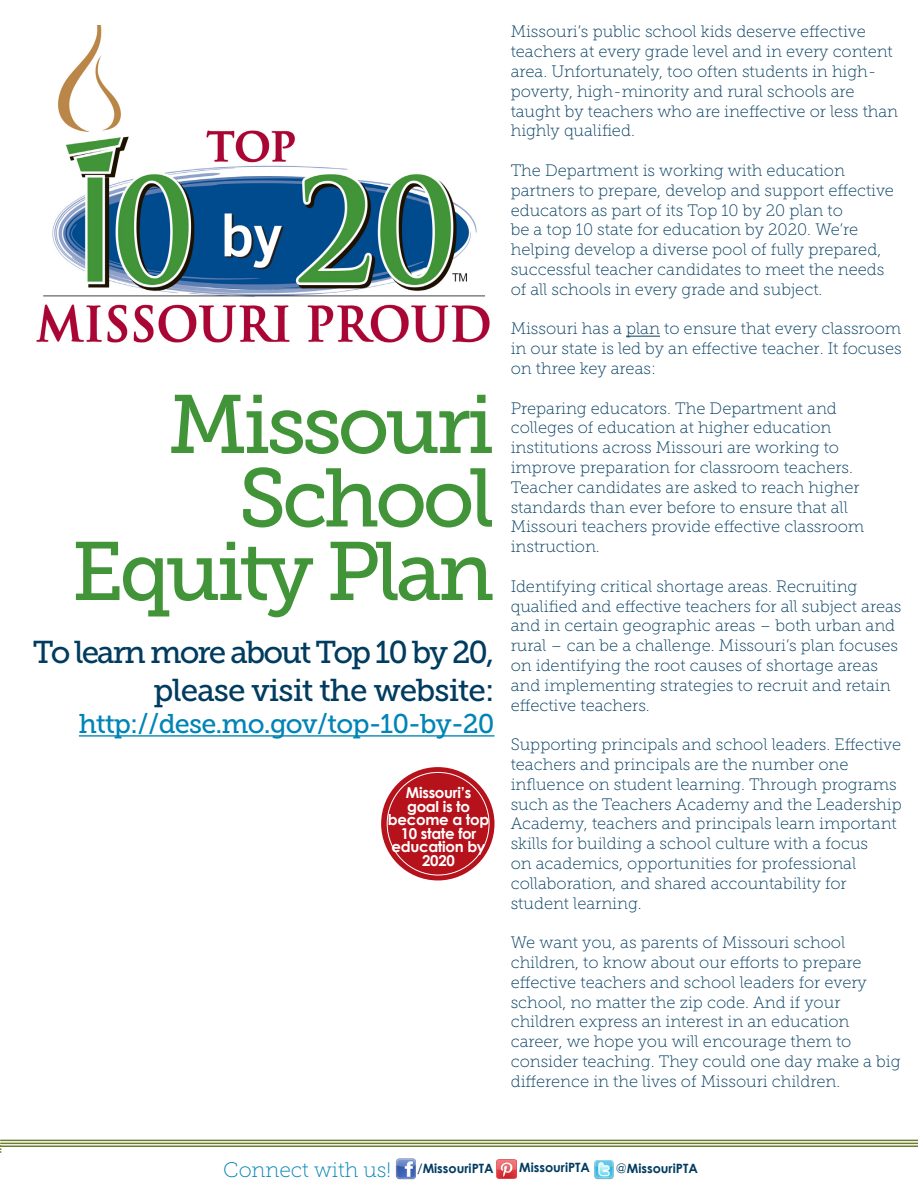
<style>
.page{position:relative;width:918px;height:1188px;background:#fff}
.page>*{position:absolute;margin:0;border:0;box-sizing:border-box;transform-origin:0 0}
.t1{font:82.5px/73.5px "Museo Slab 500";letter-spacing:-.05em;color:#419438;text-align:right}
.t2{font:31.5px/37.8px "Museo Slab 500";letter-spacing:-.045em;color:#003c60;text-align:right}
.t3{font:27px "Museo Slab 500";letter-spacing:-.03em;color:#0084b6}
.t4{font:21px "Museo Slab 100";color:#0084b6}
.t5{font:16.5px/19.8px "Museo Slab 100";color:#003c60}
.t6{font:700 15px/13.5px "Century Gothic";letter-spacing:-.02em;color:#fff;text-align:center}
.t7{font:700 12.9px "Century Gothic";color:#003c60}
.s1{font-weight:400}
</style>
<div class="page">
<hr style="left:0;top:1143px;width:918px;height:1px;background:#6c7e2c">
<hr style="left:0;top:1145px;width:918px;height:2px;background:#6c7e2c">
<hr style="left:0;top:1140px;width:918px;height:1px;background:#6c7e2c">
<img style="left:395px;top:1159px;width:21px;height:20px">
<img style="left:594px;top:1160px;width:20px;height:19px">
<img style="left:497px;top:1159px;width:19px;height:20px">
<img style="left:36px;top:25px;width:454px;height:318px">
<hr style="left:626px;top:336px;width:34px;height:1px;background:#003c60">
<hr style="left:79px;top:735px;width:416px;height:2px;background:#0084b6">
<svg style="left:381px;top:767px;width:114px;height:113px;fill:#b5121b"></svg>
<div style="left:387px;top:772px;width:102px;height:103px;background:#b5121b;border-radius:50%"></div>
<h1 class="t1" style="left:72px;top:388px;width:424px">Missouri<br>School<br>Equity Plan</h1>
<h2 class="t2" style="left:33px;top:633px;width:463px">To learn more about Top 10 by 20, please visit the website:</h2>
<h3 class="t3" style="left:79px;top:709px;width:417px">http://dese.mo.gov/top-10-by-20</h3>
<p class="t6" style="left:388px;top:786px;width:103px">Missouri’s<br>goal is to become a top<br>10 state for education by<br>2020</p>
<p class="t5" style="left:511px;top:22px;width:389px">Missouri’s public school kids deserve effective teachers at every grade level and in every content area. Unfortunately, too often students in high&shy;poverty, high-minority and rural schools are taught by teachers who are ineffective or less than highly qualified.</p>
<p class="t5" style="left:511px;top:161px;width:385px">The Department is working with education partners to prepare, develop and support effective educators as part of its Top 10 by 20 plan to<br>be a top 10 state for education by 2020. We’re helping develop a diverse pool of fully prepared, successful teacher candidates to meet the needs of all schools in every grade and subject.</p>
<p class="t5" style="left:511px;top:319px;width:393px;text-align:justify">Missouri has a plan to ensure that every classroom in our state is led by an effective teacher. It focuses on three key areas:</p>
<p class="t5" style="left:511px;top:398px;width:355px">Preparing educators. The Department and colleges of education at higher education institutions across Missouri are working to improve preparation for classroom teachers.<br>Teacher candidates are asked to reach higher standards than ever before to ensure that all Missouri teachers provide effective classroom instruction.</p>
<p class="t5" style="left:511px;top:576px;width:392px">Identifying critical shortage areas. Recruiting qualified and effective teachers for all subject areas and in certain geographic areas – both urban and rural – can be a challenge. Missouri’s plan focuses on identifying the root causes of shortage areas and implementing strategies to recruit and retain effective teachers.</p>
<p class="t5" style="left:511px;top:735px;width:393px">Supporting principals and school leaders. Effective teachers and principals are the number one influence on student learning. Through programs such as the Teachers Academy and the Leadership Academy, teachers and principals learn important skills for building a school culture with a focus<br>on academics, opportunities for professional collaboration, and shared accountability for student learning.</p>
<p class="t5" style="left:511px;top:933px;width:391px">We want you, as parents of Missouri school children, to know about our efforts to prepare effective teachers and school leaders for every school, no matter the zip code. And if your children express an interest in an education career, we hope you will encourage them to consider teaching. They could one day make a big difference in the lives of Missouri children.</p>
<p class="t4" style="left:223px;top:1158px;width:272px">Connect with us! <sup>/</sup><sup>MissouriPTA</sup></p>
<p class="t7" style="left:519px;top:1160px;width:72px">MissouriPTA</p>
<p class="t7" style="left:616px;top:1161px;width:84px"><span class="s1">@</span>MissouriPTA</p>
</div>
